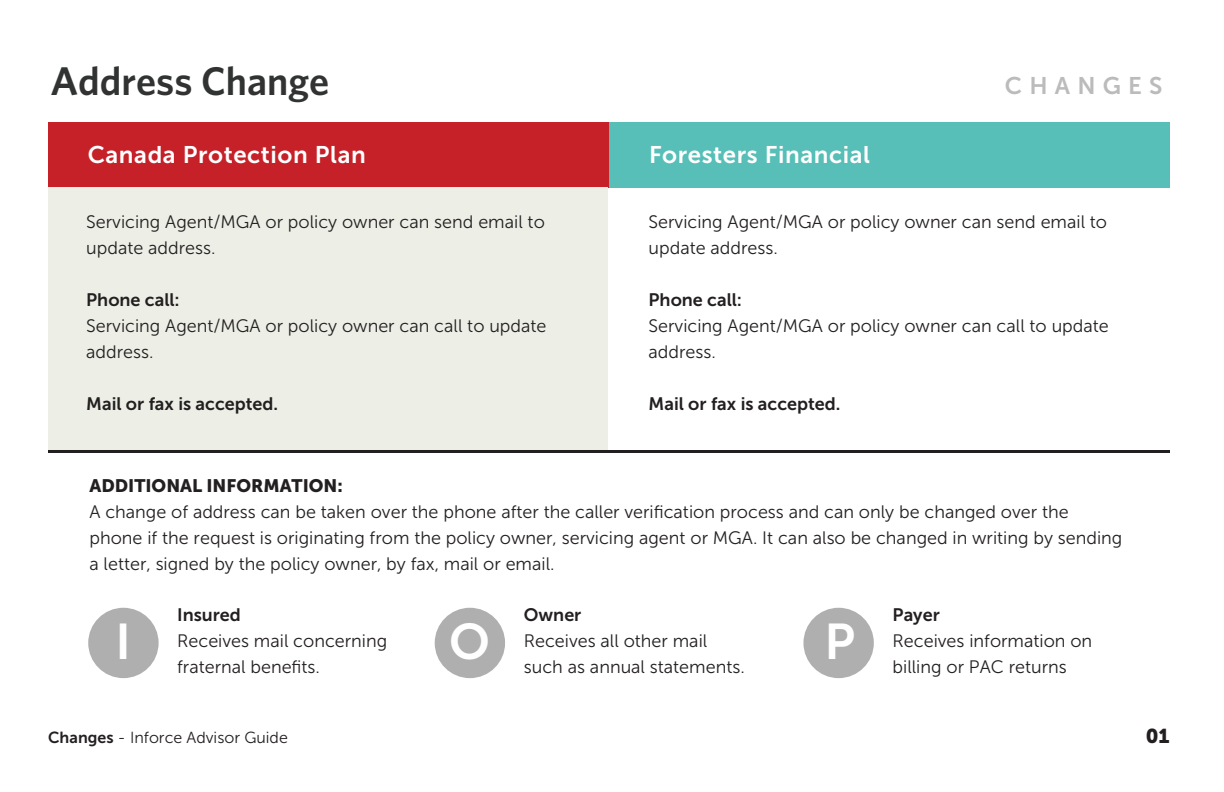
<style>
.page{position:relative;width:1224px;height:792px;background:#fff}
.page>*{position:absolute;margin:0;border:0;box-sizing:border-box;transform-origin:0 0}
.t1{font:50px "Museo Sans 700";color:#fff}
.t2{font:600 40px "Whitney";color:#313232}
.t3{font:24px "Museo Sans 700";letter-spacing:.025em;color:#fff}
.t4{font:24px "Museo Sans 700";letter-spacing:.3em;color:#bbb}
.t5{font:20px "Museo Sans 900";color:#231f20}
.t6{font:18px/26px "Museo Sans 300";color:#231f20}
.t7{font:18px "Museo Sans 700";color:#231f20}
.t8{font:18px "Museo Sans 900";color:#231f20}
.t9{font:16px "Museo Sans 300";color:#231f20}
.s1{font-family:"Museo Sans 700"}
</style>
<div class="page">
<div style="left:48px;top:122px;width:561px;height:65px;background:#c62128"></div>
<div style="left:609px;top:122px;width:561px;height:65px;background:#57bfb7"></div>
<div style="left:48px;top:187px;width:560px;height:264px;background:#edefe7"></div>
<hr style="left:48px;top:450px;width:1122px;height:2px;background:#231f20">
<div style="left:88px;top:608px;width:71px;height:70px;background:#afafaf;border-radius:50%"></div>
<div style="left:435px;top:608px;width:70px;height:70px;background:#afafaf;border-radius:50%"></div>
<div style="left:803px;top:608px;width:71px;height:70px;background:#afafaf;border-radius:50%"></div>
<h2 class="t2" style="left:50px;top:55px;width:280px">Address Change</h2>
<h3 class="t4" style="left:1005px;top:72px;width:159px">CHANGES</h3>
<h3 class="t3" style="left:88px;top:141px;width:280px">Canada Protection Plan</h3>
<h3 class="t3" style="left:649px;top:141px;width:222px">Foresters Financial</h3>
<p class="t6" style="left:86px;top:209px;width:460px">Servicing Agent/MGA or policy owner can send email to update address.</p>
<p class="t7" style="left:86px;top:290px;width:95px">Phone call:</p>
<p class="t6" style="left:86px;top:313px;width:462px">Servicing Agent/MGA or policy owner can call to update address.</p>
<p class="t7" style="left:86px;top:394px;width:193px">Mail or fax is accepted.</p>
<p class="t6" style="left:649px;top:209px;width:460px">Servicing Agent/MGA or policy owner can send email to update address.</p>
<p class="t7" style="left:649px;top:290px;width:95px">Phone call:</p>
<p class="t6" style="left:649px;top:313px;width:462px">Servicing Agent/MGA or policy owner can call to update address.</p>
<p class="t7" style="left:649px;top:394px;width:193px">Mail or fax is accepted.</p>
<p class="t8" style="left:89px;top:476px;width:255px">ADDITIONAL INFORMATION:</p>
<p class="t6" style="left:89px;top:499px;width:1034px">A change of address can be taken over the phone after the caller verification process and can only be changed over the phone if the request is originating from the policy owner, servicing agent or MGA. It can also be changed in writing by sending a letter, signed by the policy owner, by fax, mail or email.</p>
<p class="t7" style="left:524px;top:605px;width:59px">Owner</p>
<p class="t6" style="left:524px;top:628px;width:222px">Receives all other mail such as annual statements.</p>
<p class="t7" style="left:177px;top:605px;width:65px">Insured</p>
<p class="t6" style="left:177px;top:628px;width:212px">Receives mail concerning fraternal benefits.</p>
<h1 class="t1" style="left:115px;top:614px;width:17px">I</h1>
<h1 class="t1" style="left:449px;top:614px;width:42px">O</h1>
<h1 class="t1" style="left:824px;top:614px;width:32px">P</h1>
<p class="t7" style="left:893px;top:605px;width:49px">Payer</p>
<p class="t6" style="left:893px;top:628px;width:201px">Receives information on billing or PAC returns</p>
<p class="t9" style="left:48px;top:729px;width:241px"><span class="s1">Changes</span> - Inforce Advisor Guide</p>
<p class="t5" style="left:1146px;top:725px;width:25px">01</p>
</div>
